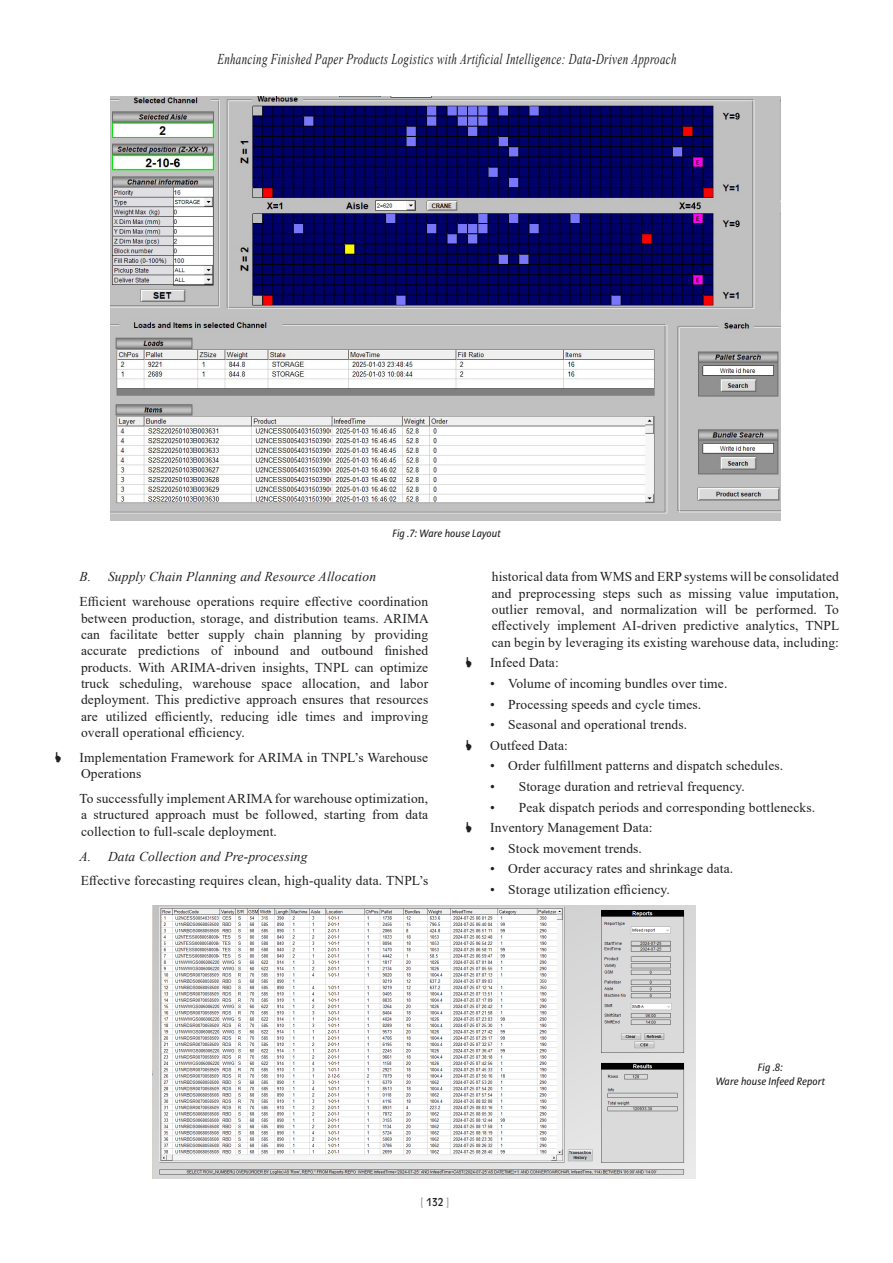
<style>
.page{position:relative;width:893px;height:1263px;background:#fff}
.page>*{position:absolute;margin:0;border:0;box-sizing:border-box;transform-origin:0 0}
.t1{font:italic 15px "Times New Roman";letter-spacing:.03em;color:#231f20;scale:.73 1}
.t2{font:13.5px/16.4px "Times New Roman";letter-spacing:.01em;color:#231f20;text-align:justify}
.t3{font:italic 13.5px "Times New Roman";letter-spacing:.01em;color:#231f20}
.t4{font:12px "Antique Olive Th";color:#231f20}
.t5{font:italic 10.5px/13.5px "Allianz Sans";letter-spacing:.01em;color:#231f20;text-align:center}
.s1{color:#939598}
</style>
<div class="page">
<img style="left:110px;top:96px;width:671px;height:425px">
<img style="left:152px;top:905px;width:544px;height:273px">
<p class="t1" style="left:217px;top:49px;width:630px">Enhancing Finished Paper Products Logistics with Artificial Intelligence: Data-Driven Approach</p>
<p class="t5" style="left:392px;top:526px;width:109px">Fig .7: Ware house Layout</p>
<p class="t3" style="left:80px;top:567px;width:298px">B. Supply Chain Planning and Resource Allocation</p>
<p class="t2" style="left:80px;top:593px;width:351px">Efficient warehouse operations require effective coordination between production, storage, and distribution teams. ARIMA can facilitate better supply chain planning by providing accurate predictions of inbound and outbound finished products. With ARIMA-driven insights, TNPL can optimize truck scheduling, warehouse space allocation, and labor deployment. This predictive approach ensures that resources are utilized efficiently, reducing idle times and improving overall operational efficiency.</p>
<p class="t2" style="left:80px;top:749px;width:350px">Implementation Framework for ARIMA in TNPL’s Warehouse<br>Operations</p>
<p class="t2" style="left:80px;top:790px;width:350px">To successfully implement ARIMA for warehouse optimization, a structured approach must be followed, starting from data collection to full-scale deployment.</p>
<p class="t3" style="left:80px;top:847px;width:230px">A. Data Collection and Pre-processing</p>
<p class="t2" style="left:81px;top:872px;width:349px">Effective forecasting requires clean, high-quality data. TNPL’s</p>
<p class="t2" style="left:492px;top:568px;width:349px">historical data from WMS and ERP systems will be consolidated and preprocessing steps such as missing value imputation, outlier removal, and normalization will be performed. To effectively implement AI-driven predictive analytics, TNPL can begin by leveraging its existing warehouse data, including:</p>
<p class="t2" style="left:490px;top:654px;width:70px">Infeed Data:</p>
<p class="t2" style="left:490px;top:675px;width:239px">• Volume of incoming bundles over time.</p>
<p class="t2" style="left:490px;top:695px;width:213px">• Processing speeds and cycle times.</p>
<p class="t2" style="left:490px;top:716px;width:198px">• Seasonal and operational trends.</p>
<p class="t2" style="left:490px;top:737px;width:79px">Outfeed Data:</p>
<p class="t2" style="left:490px;top:757px;width:294px">• Order fulfillment patterns and dispatch schedules.</p>
<p class="t2" style="left:490px;top:778px;width:256px">• Storage duration and retrieval frequency.</p>
<p class="t2" style="left:490px;top:798px;width:326px">• Peak dispatch periods and corresponding bottlenecks.</p>
<p class="t2" style="left:490px;top:819px;width:164px">Inventory Management Data:</p>
<p class="t2" style="left:490px;top:840px;width:153px">• Stock movement trends.</p>
<p class="t2" style="left:490px;top:860px;width:244px">• Order accuracy rates and shrinkage data.</p>
<p class="t2" style="left:490px;top:881px;width:181px">• Storage utilization efficiency.</p>
<p class="t4" style="left:421px;top:1195px;width:30px"><span class="s1">[</span> 132 <span class="s1">]</span></p>
<p class="t5" style="left:716px;top:1061px;width:111px">Fig .8:<br>Ware house Infeed Report</p>
</div>
